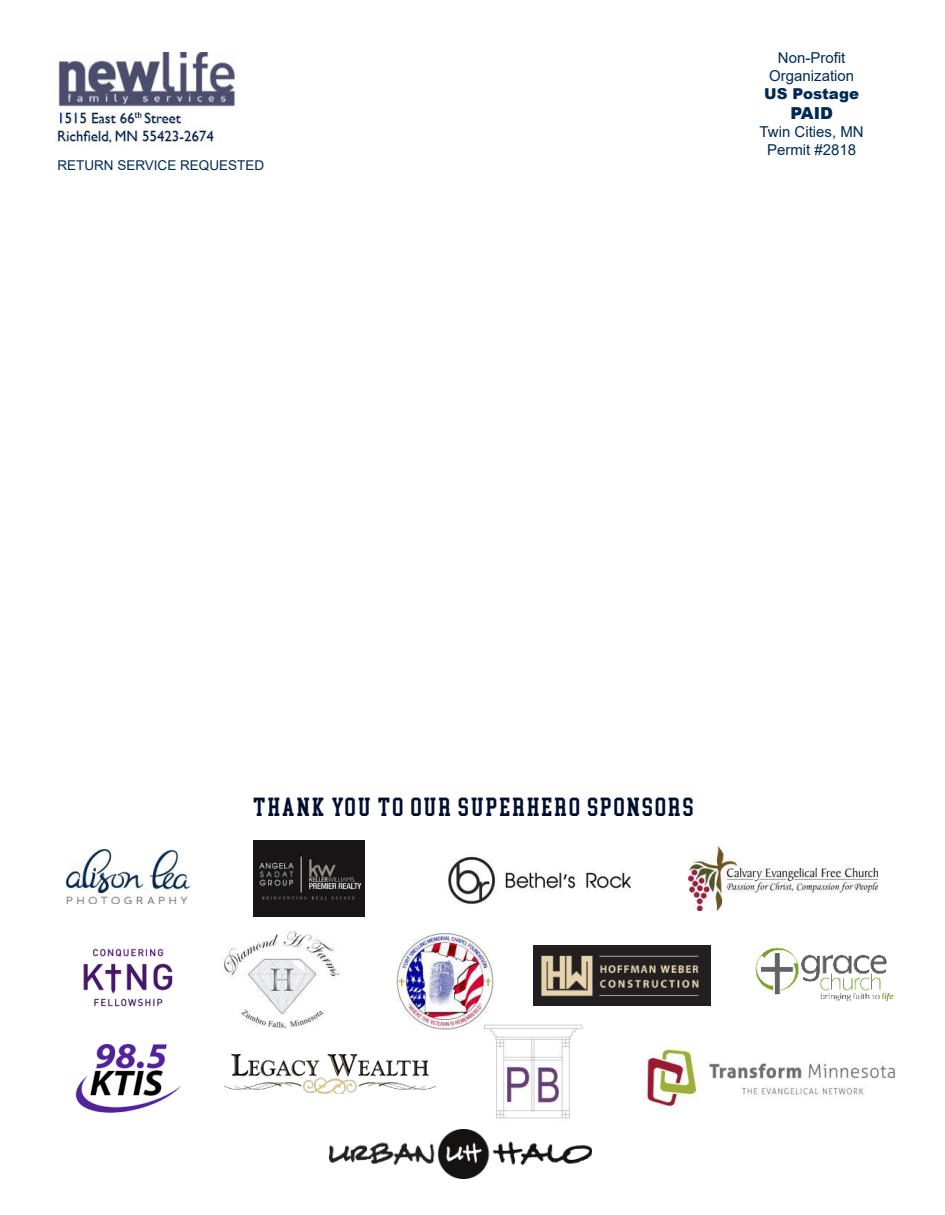
<style>
.page{position:relative;width:945px;height:1215px;background:#fff}
.page>*{position:absolute;margin:0;border:0;box-sizing:border-box;transform-origin:0 0}
.t1{font:21px "College Block 2.0";letter-spacing:.1em;color:#000f2e}
.t2{font:900 16.5px "Arial";color:#002a54}
.t3{font:15px/18px "Arial";color:#002a54;text-align:center}
.t4{font:900 15px "Arial";color:#002a54}
.t5{font:13.5px "Arial";color:#002a54}
</style>
<div class="page">
<img style="left:67px;top:850px;width:123px;height:53px">
<img style="left:447px;top:856px;width:185px;height:48px">
<img style="left:83px;top:948px;width:90px;height:59px">
<img style="left:689px;top:847px;width:189px;height:63px">
<img style="left:534px;top:945px;width:177px;height:60px">
<img style="left:75px;top:1044px;width:106px;height:69px">
<img style="left:224px;top:1054px;width:211px;height:39px">
<img style="left:253px;top:840px;width:111px;height:77px">
<img style="left:396px;top:932px;width:97px;height:98px">
<img style="left:755px;top:947px;width:139px;height:55px">
<img style="left:485px;top:1024px;width:97px;height:95px">
<img style="left:330px;top:1130px;width:261px;height:48px">
<img style="left:642px;top:1045px;width:254px;height:65px">
<img style="left:54px;top:52px;width:183px;height:95px">
<img style="left:222px;top:930px;width:119px;height:99px">
<p class="t5" style="left:57px;top:160px;width:208px">RETURN SERVICE REQUESTED</p>
<p class="t3" style="left:769px;top:49px;width:87px">Non-Profit<br>Organization</p>
<p class="t4" style="left:764px;top:88px;width:96px">US Postage</p>
<p class="t2" style="left:790px;top:107px;width:44px">PAID</p>
<p class="t3" style="left:760px;top:124px;width:106px">Twin Cities, MN<br>Permit #2818</p>
<h1 class="t1" style="left:254px;top:797px;width:442px">THANK YOU TO OUR SUPERHERO SPONSORS</h1>
</div>
